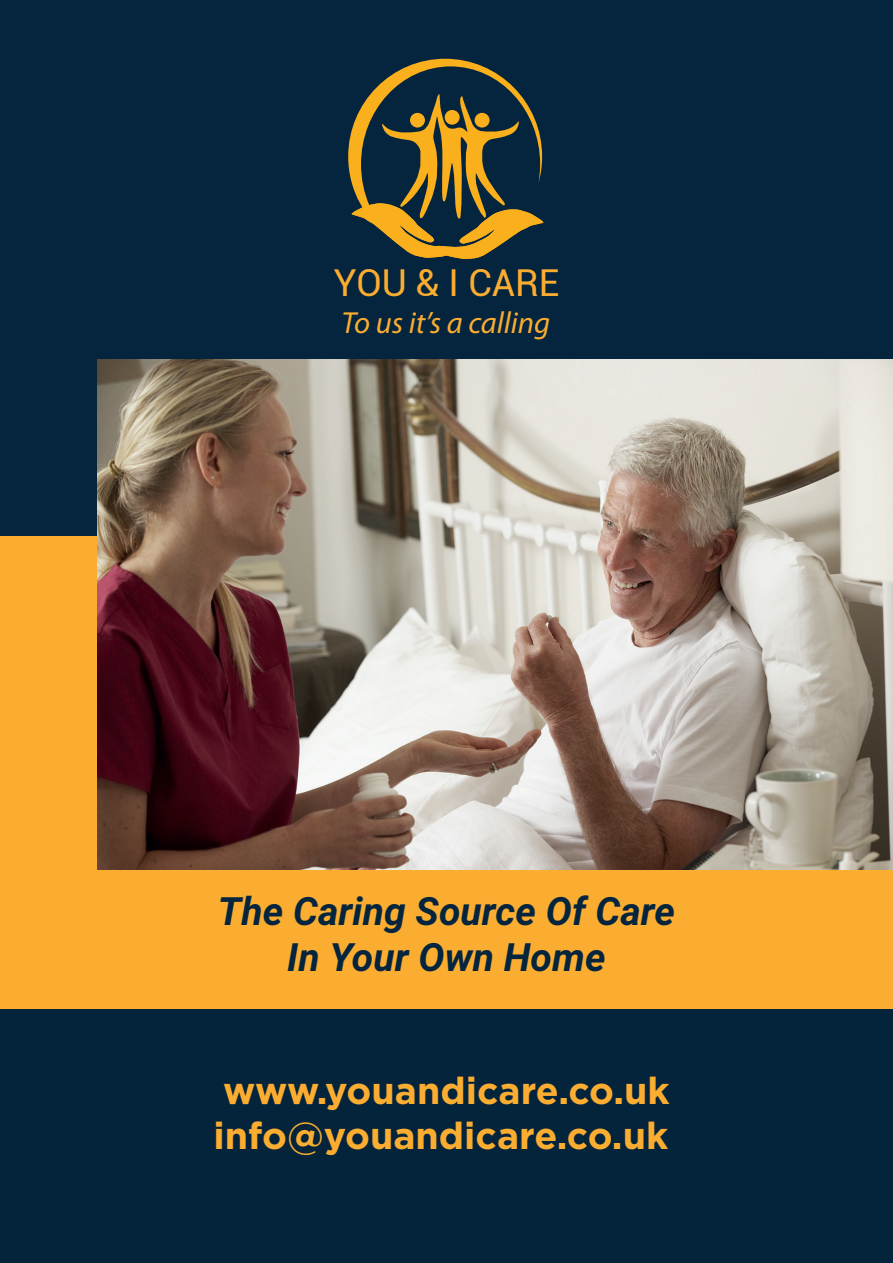
<style>
.page{position:relative;width:893px;height:1263px;background:#fbad31}
.page>*{position:absolute;margin:0;border:0;box-sizing:border-box;transform-origin:0 0}
.t1{font:italic 700 39px/46.8px "Roboto";color:#04253d;text-align:center}
.t2{font:700 37.5px/45px "Gotham";color:#fbad31}
.t3{font:37.05px "Roboto";color:#fbad31}
.t4{font:italic 30.6px "Myriad Pro";color:#fbad31}
</style>
<div class="page">
<div style="left:0;top:0;width:893px;height:536px;background:#04253d"></div>
<img style="left:98px;top:360px;width:795px;height:509px">
<div style="left:0;top:1010px;width:893px;height:253px;background:#04243c"></div>
<svg style="left:348px;top:59px;width:196px;height:200px"></svg>
<p class="t3" style="left:334px;top:257px;width:227px">YOU &amp; I CARE</p>
<p class="t4" style="left:342px;top:306px;width:210px">To us it’s a calling</p>
<p class="t1" style="left:218px;top:886px;width:459px">The Caring Source Of Care<br>In Your Own Home</p>
<p class="t2" style="left:213px;top:1067px;width:458px">www.youandicare.co.uk info@youandicare.co.uk</p>
</div>
